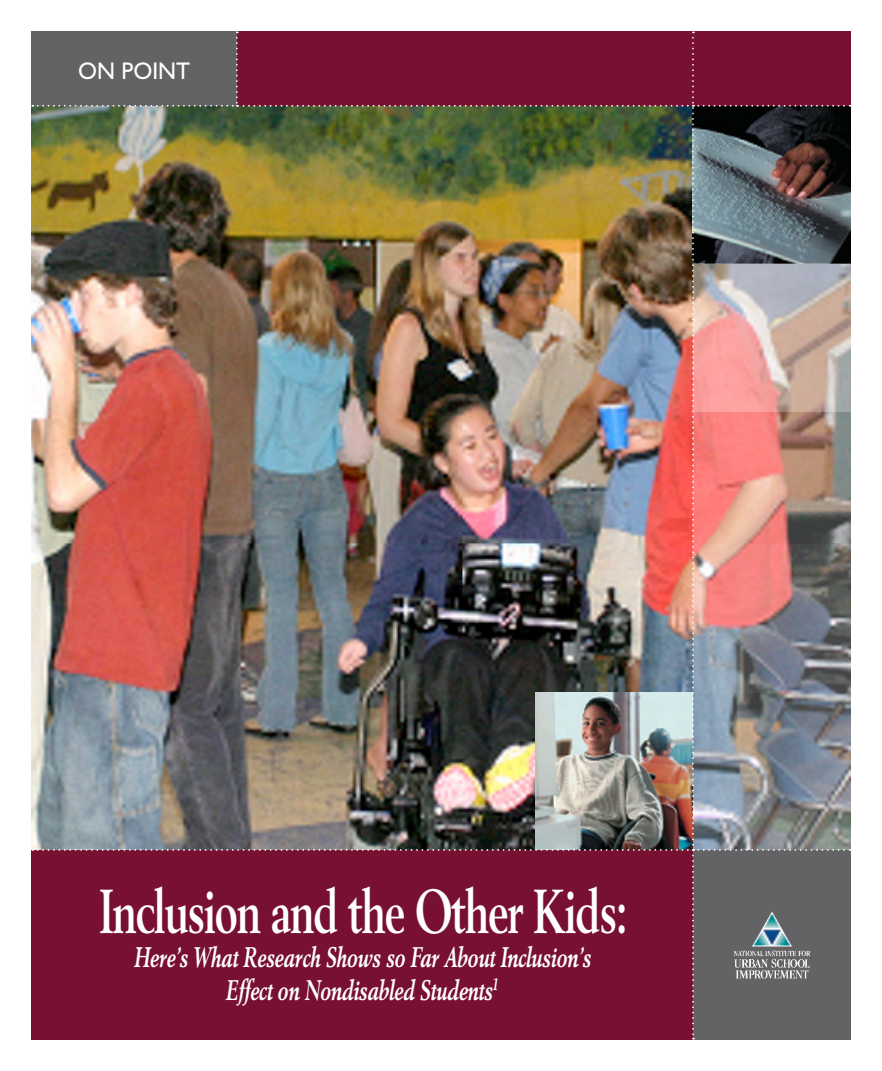
<style>
.page{position:relative;width:882px;height:1071px;background:#fff}
.page>*{position:absolute;margin:0;border:0;box-sizing:border-box;transform-origin:0 0}
.t1{font:700 61.25px "Berling";letter-spacing:-.03em;color:#fff;scale:.7 1}
.t2{font:italic 700 28px/33.2px "Berling";letter-spacing:-.01em;color:#fff;text-align:center;scale:.7 1}
.t3{font:24.15px "Gill Sans";color:#fff;scale:.96 1}
</style>
<div class="page">
<img style="left:32px;top:32px;width:819px;height:1008px">
<p class="t3" style="left:78px;top:57px;width:118px">ON POINT</p>
<h1 class="t1" style="left:99px;top:876px;width:756px">Inclusion and the Other Kids:</h1>
<p class="t2" style="left:134px;top:940px;width:654px">Here’s What Research Shows so Far About Inclusion’s<br>Effect on Nondisabled Students<sup>1</sup></p>
</div>
